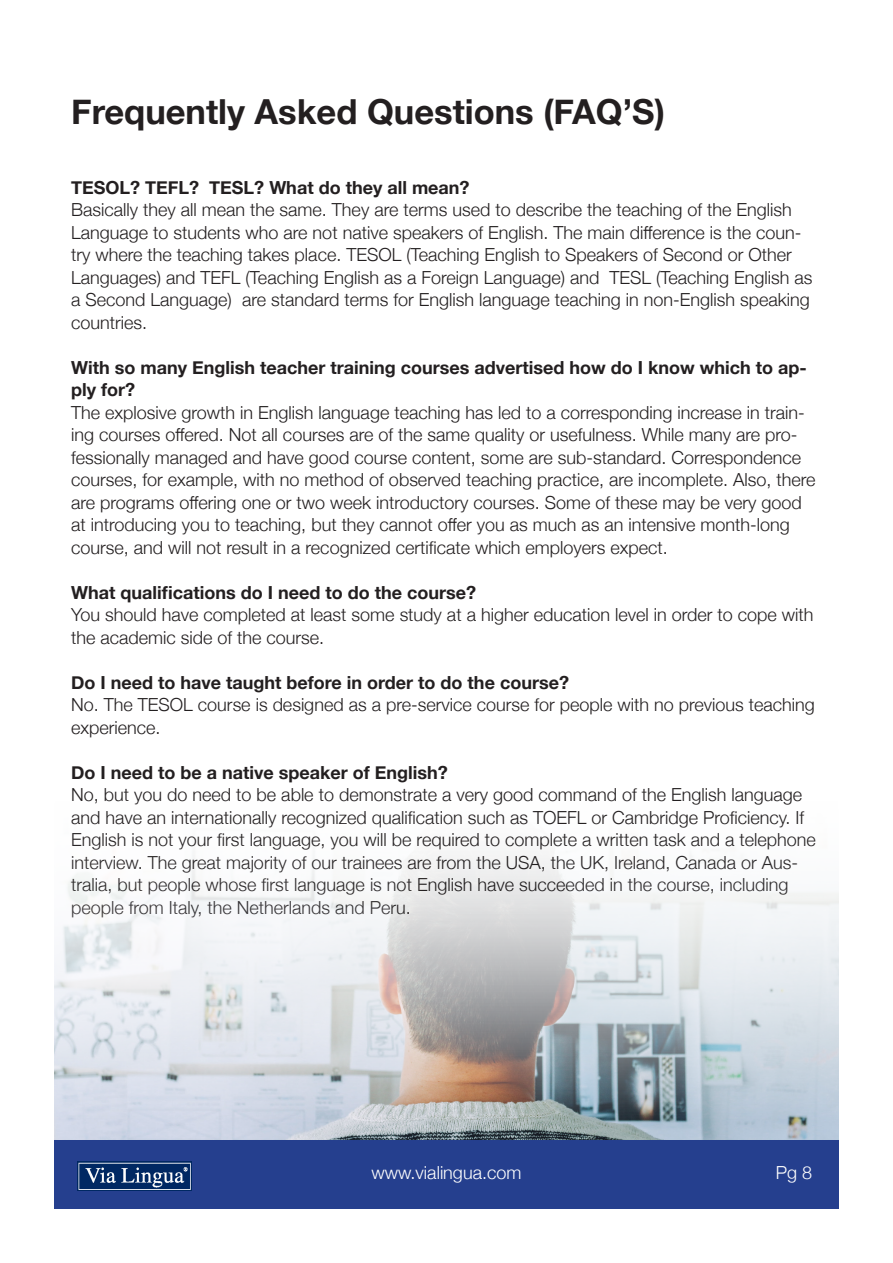
<style>
.page{position:relative;width:893px;height:1263px;background:#fff}
.page>*{position:absolute;margin:0;border:0;box-sizing:border-box;transform-origin:0 0}
.t1{font:700 34.5px "Helvetica Neue";color:#231f20}
.t2{font:300 18px/22.5px "Helvetica Neue";color:#231f20}
.t3{font:700 18px/22.5px "Helvetica Neue";color:#231f20}
.t4{font:300 18px "Helvetica Neue";color:#fff}
</style>
<div class="page">
<div style="left:54px;top:1140px;width:785px;height:69px;background:#253f8e"></div>
<img style="left:54px;top:851px;width:785px;height:289px">
<img style="left:77px;top:1161px;width:114px;height:29px">
<p class="t1" style="left:71px;top:85px;width:595px">Frequently Asked Questions (FAQ’S)</p>
<p class="t3" style="left:71px;top:176px;width:400px">TESOL? TEFL? TESL? What do they all mean?</p>
<p class="t2" style="left:71px;top:197px;width:743px">Basically they all mean the same. They are terms used to describe the teaching of the English Language to students who are not native speakers of English. The main difference is the coun&shy;try where the teaching takes place. TESOL (Teaching English to Speakers of Second or Other Languages) and TEFL (Teaching English as a Foreign Language) and TESL (Teaching English as a Second Language) are standard terms for English language teaching in non-English speaking countries.</p>
<p class="t3" style="left:71px;top:356px;width:737px">With so many English teacher training courses advertised how do I know which to ap&shy;ply for?</p>
<p class="t2" style="left:71px;top:400px;width:746px">The explosive growth in English language teaching has led to a corresponding increase in train&shy;ing courses offered. Not all courses are of the same quality or usefulness. While many are pro&shy;fessionally managed and have good course content, some are sub-standard. Correspondence courses, for example, with no method of observed teaching practice, are incomplete. Also, there are programs offering one or two week introductory courses. Some of these may be very good at introducing you to teaching, but they cannot offer you as much as an intensive month-long course, and will not result in a recognized certificate which employers expect.</p>
<p class="t3" style="left:71px;top:581px;width:406px">What qualifications do I need to do the course?</p>
<p class="t2" style="left:71px;top:602px;width:744px">You should have completed at least some study at a higher education level in order to cope with the academic side of the course.</p>
<p class="t3" style="left:71px;top:671px;width:499px">Do I need to have taught before in order to do the course?</p>
<p class="t2" style="left:71px;top:692px;width:745px">No. The TESOL course is designed as a pre-service course for people with no previous teaching experience.</p>
<p class="t3" style="left:71px;top:761px;width:378px">Do I need to be a native speaker of English?</p>
<p class="t2" style="left:71px;top:782px;width:746px">No, but you do need to be able to demonstrate a very good command of the English language and have an internationally recognized qualification such as TOEFL or Cambridge Proficiency. If English is not your first language, you will be required to complete a written task and a telephone interview. The great majority of our trainees are from the USA, the UK, Ireland, Canada or Aus&shy;tralia, but people whose first language is not English have succeeded in the course, including people from Italy, the Netherlands and Peru.</p>
<p class="t4" style="left:372px;top:1158px;width:151px">www.vialingua.com</p>
<p class="t4" style="left:776px;top:1158px;width:38px">Pg 8</p>
</div>
